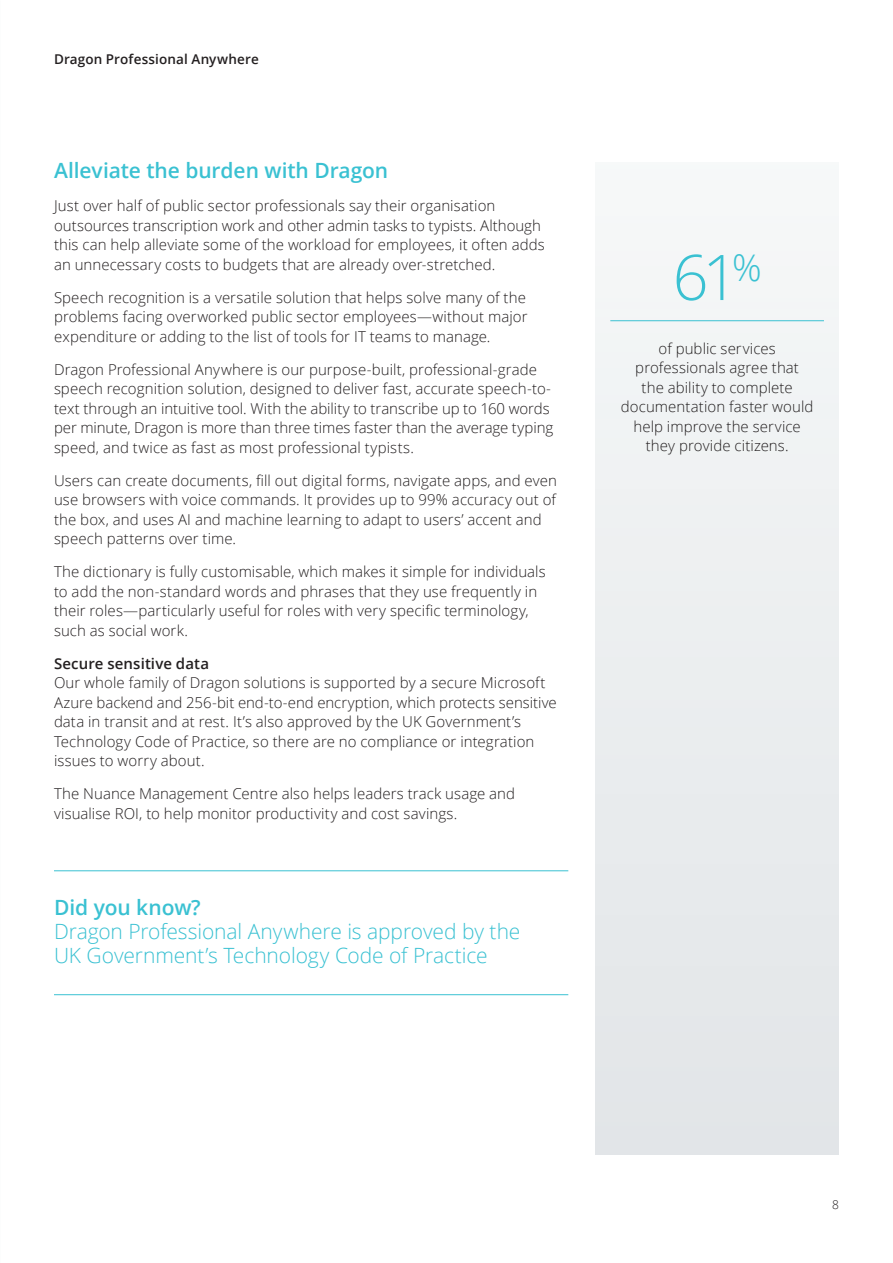
<style>
.page{position:relative;width:893px;height:1263px;background:#fff}
.page>*{position:absolute;margin:0;border:0;box-sizing:border-box;transform-origin:0 0}
.t1{font:300 63px "Open Sans";color:#3ac1d2}
.t2{font:300 21px/24px "Open Sans";letter-spacing:-.005em;color:#3ac1d2}
.t3{font:600 21px "Open Sans";letter-spacing:-.005em;color:#3ac1d2}
.t4{font:300 15px/19.5px "Open Sans";letter-spacing:.005em;color:#231f20}
.t5{font:600 15px "Open Sans";letter-spacing:.005em;color:#231f20}
.t6{font:600 13.5px "Open Sans";letter-spacing:.01em;color:#231f20}
.t7{font:300 12px "Open Sans";color:#231f20}
</style>
<div class="page">
<div style="left:595px;top:162px;width:244px;height:993px;background:#ebeeef"></div>
<hr style="left:54px;top:870px;width:514px;height:1px;background:#3ac1d2">
<hr style="left:610px;top:320px;width:214px;height:1px;background:#3ac1d2">
<hr style="left:54px;top:994px;width:514px;height:1px;background:#3ac1d2">
<p class="t6" style="left:54px;top:50px;width:206px">Dragon Professional Anywhere</p>
<h2 class="t3" style="left:54px;top:156px;width:336px">Alleviate the burden with Dragon</h2>
<p class="t4" style="left:54px;top:195px;width:492px">Just over half of public sector professionals say their organisation outsources transcription work and other admin tasks to typists. Although this can help alleviate some of the workload for employees, it often adds an unnecessary costs to budgets that are already over-stretched.</p>
<p class="t4" style="left:54px;top:287px;width:475px;text-align:justify">Speech recognition is a versatile solution that helps solve many of the problems facing overworked public sector employees—without major expenditure or adding to the list of tools for IT teams to manage.</p>
<p class="t4" style="left:54px;top:359px;width:501px">Dragon Professional Anywhere is our purpose-built, professional-grade speech recognition solution, designed to deliver fast, accurate speech-to&shy;text through an intuitive tool. With the ability to transcribe up to 160 words per minute, Dragon is more than three times faster than the average typing speed, and twice as fast as most professional typists.</p>
<p class="t4" style="left:54px;top:470px;width:505px">Users can create documents, fill out digital forms, navigate apps, and even use browsers with voice commands. It provides up to 99% accuracy out of the box, and uses AI and machine learning to adapt to users’ accent and speech patterns over time.</p>
<p class="t4" style="left:54px;top:561px;width:493px">The dictionary is fully customisable, which makes it simple for individuals to add the non-standard words and phrases that they use frequently in their roles—particularly useful for roles with very specific terminology, such as social work.</p>
<p class="t5" style="left:54px;top:653px;width:157px">Secure sensitive data</p>
<p class="t4" style="left:54px;top:672px;width:504px">Our whole family of Dragon solutions is supported by a secure Microsoft Azure backend and 256-bit end-to-end encryption, which protects sensitive data in transit and at rest. It’s also approved by the UK Government’s Technology Code of Practice, so there are no compliance or integration issues to worry about.</p>
<p class="t4" style="left:54px;top:783px;width:463px">The Nuance Management Centre also helps leaders track usage and visualise ROI, to help monitor productivity and cost savings.</p>
<h2 class="t3" style="left:54px;top:893px;width:148px">Did you know?</h2>
<h2 class="t2" style="left:54px;top:918px;width:468px">Dragon Professional Anywhere is approved by the<br>UK Government’s Technology Code of Practice</h2>
<h1 class="t1" style="left:673px;top:234px;width:91px">61<sup>%</sup></h1>
<p class="t4" style="left:621px;top:338px;width:194px;text-align:center">of public services professionals agree that<br>the ability to complete documentation faster would help improve the service they provide citizens.</p>
<p class="t7" style="left:832px;top:1196px;width:8px">8</p>
</div>
